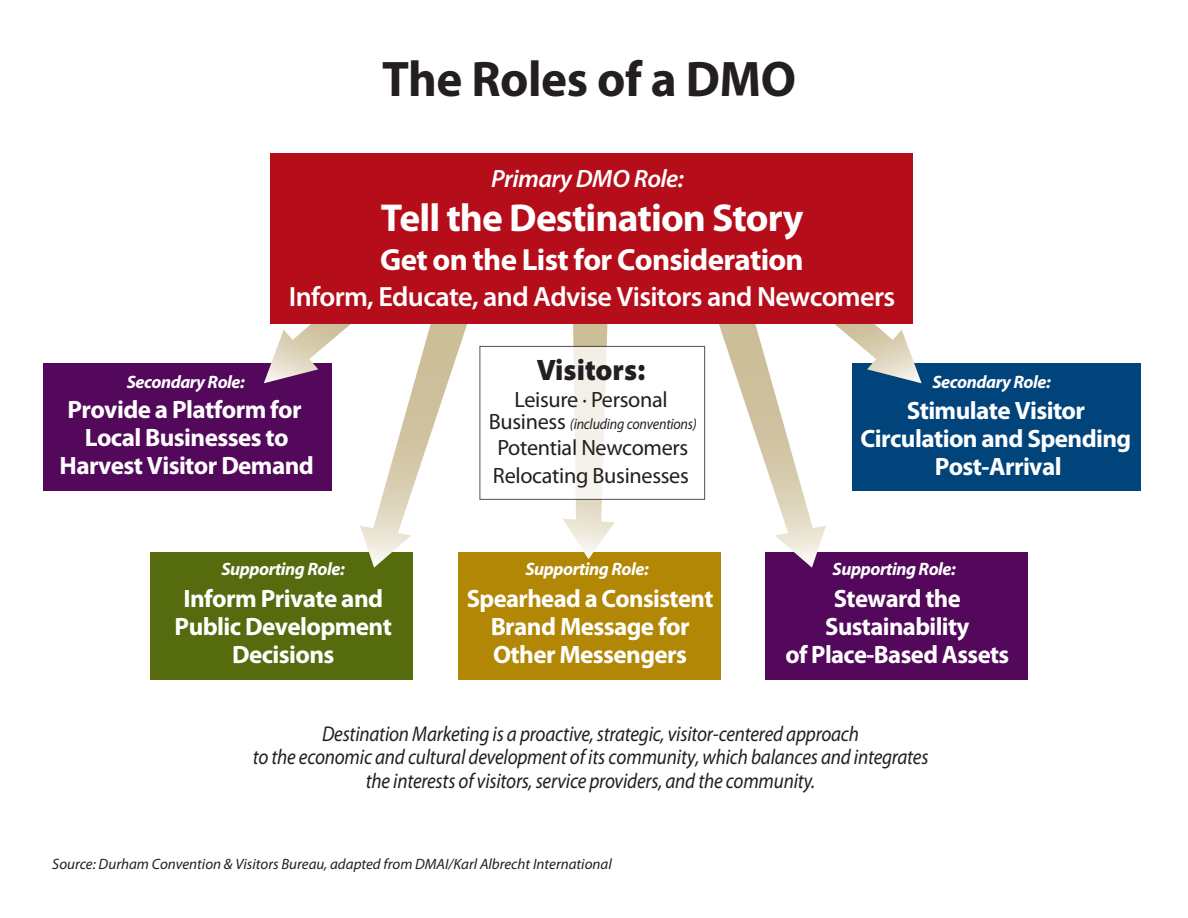
<style>
.page{position:relative;width:1188px;height:918px;background:#fff}
.page>*{position:absolute;margin:0;border:0;box-sizing:border-box;transform-origin:0 0}
.t1{font:700 50.25px "Myriad Pro";letter-spacing:-.01em;color:#231f20}
.t2{font:700 39.15px "Myriad Pro";letter-spacing:-.025em;color:#fff}
.t3{font:700 30.75px "Myriad Pro";letter-spacing:-.025em;color:#fff}
.t4{font:900 semi-expanded 29.7px "Myriad Pro";color:#231f20;scale:.9 1}
.t5{font:600 27.9px "Myriad Pro";letter-spacing:-.025em;color:#fff}
.t6{font:700 25.2px/27.9px "Myriad Pro";letter-spacing:-.025em;color:#fff;text-align:center}
.t7{font:italic 600 25.2px "Myriad Pro";letter-spacing:-.025em;color:#fff}
.t8{font:22.2px/27.2px "Myriad Pro";letter-spacing:-.015em;color:#231f20}
.t9{font:italic 21.45px/23.1px "Myriad Pro";letter-spacing:-.01em;color:#231f20;text-align:center;scale:.89 1}
.t10{font:italic 700 18px "Myriad Pro";letter-spacing:-.025em;color:#fff}
.t11{font:italic 15.15px "Myriad Pro";letter-spacing:-.015em;color:#231f20;scale:.92 1}
.t12{font:italic 15px "Myriad Pro";color:#231f20}
.s1{font-style:normal;font-size:22.2px}
</style>
<div class="page">
<div style="left:458px;top:552px;width:262px;height:128px;background:#b28705"></div>
<div style="left:150px;top:552px;width:263px;height:128px;background:#556b0e"></div>
<div style="left:765px;top:552px;width:263px;height:128px;background:#53085b"></div>
<svg style="left:360px;top:324px;width:123px;height:244px"></svg>
<svg style="left:703px;top:324px;width:123px;height:244px"></svg>
<svg style="left:563px;top:324px;width:52px;height:235px"></svg>
<div style="left:852px;top:363px;width:288px;height:128px;background:#00447b"></div>
<svg style="left:835px;top:324px;width:87px;height:59px"></svg>
<div style="left:43px;top:364px;width:288px;height:127px;background:#53085b"></div>
<svg style="left:264px;top:310px;width:87px;height:73px"></svg>
<div style="left:271px;top:153px;width:642px;height:171px;background:#b50e1a"></div>
<svg style="left:479px;top:346px;width:226px;height:154px"></svg>
<h1 class="t1" style="left:382px;top:46px;width:415px">The Roles of a DMO</h1>
<p class="t7" style="left:491px;top:162px;width:194px">Primary DMO Role:</p>
<h2 class="t2" style="left:381px;top:192px;width:424px">Tell the Destination Story</h2>
<p class="t3" style="left:380px;top:239px;width:425px">Get on the List for Consideration</p>
<p class="t5" style="left:289px;top:279px;width:608px">Inform, Educate, and Advise Visitors and Newcomers</p>
<p class="t10" style="left:127px;top:370px;width:120px">Secondary Role:</p>
<p class="t6" style="left:60px;top:395px;width:256px">Provide a Platform for<br>Local Businesses to<br>Harvest Visitor Demand</p>
<p class="t10" style="left:221px;top:557px;width:125px">Supporting Role:</p>
<p class="t6" style="left:175px;top:584px;width:219px">Inform Private and<br>Public Development<br>Decisions</p>
<p class="t4" style="left:537px;top:353px;width:122px">Visitors:</p>
<p class="t8" style="left:515px;top:385px;width:155px">Leisure · Personal</p>
<p class="t11" style="left:489px;top:414px;width:228px"><span class="s1">Business</span> (including conventions)</p>
<p class="t8" style="left:493px;top:434px;width:197px">Potential Newcomers<br>Relocating Businesses</p>
<p class="t10" style="left:525px;top:557px;width:125px">Supporting Role:</p>
<p class="t6" style="left:467px;top:584px;width:248px">Spearhead a Consistent<br>Brand Message for<br>Other Messengers</p>
<p class="t10" style="left:933px;top:370px;width:120px">Secondary Role:</p>
<p class="t6" style="left:861px;top:396px;width:272px">Stimulate Visitor<br>Circulation and Spending<br>Post-Arrival</p>
<p class="t10" style="left:833px;top:557px;width:125px">Supporting Role:</p>
<p class="t6" style="left:785px;top:584px;width:225px">Steward the<br>Sustainability<br>of Place-Based Assets</p>
<p class="t9" style="left:253px;top:722px;width:761px">Destination Marketing is a proactive, strategic, visitor-centered approach<br>to the economic and cultural development of its community, which balances and integrates the interests of visitors, service providers, and the community.</p>
<p class="t12" style="left:52px;top:855px;width:561px">Source: Durham Convention &amp; Visitors Bureau, adapted from DMAI/Karl Albrecht International</p>
</div>
